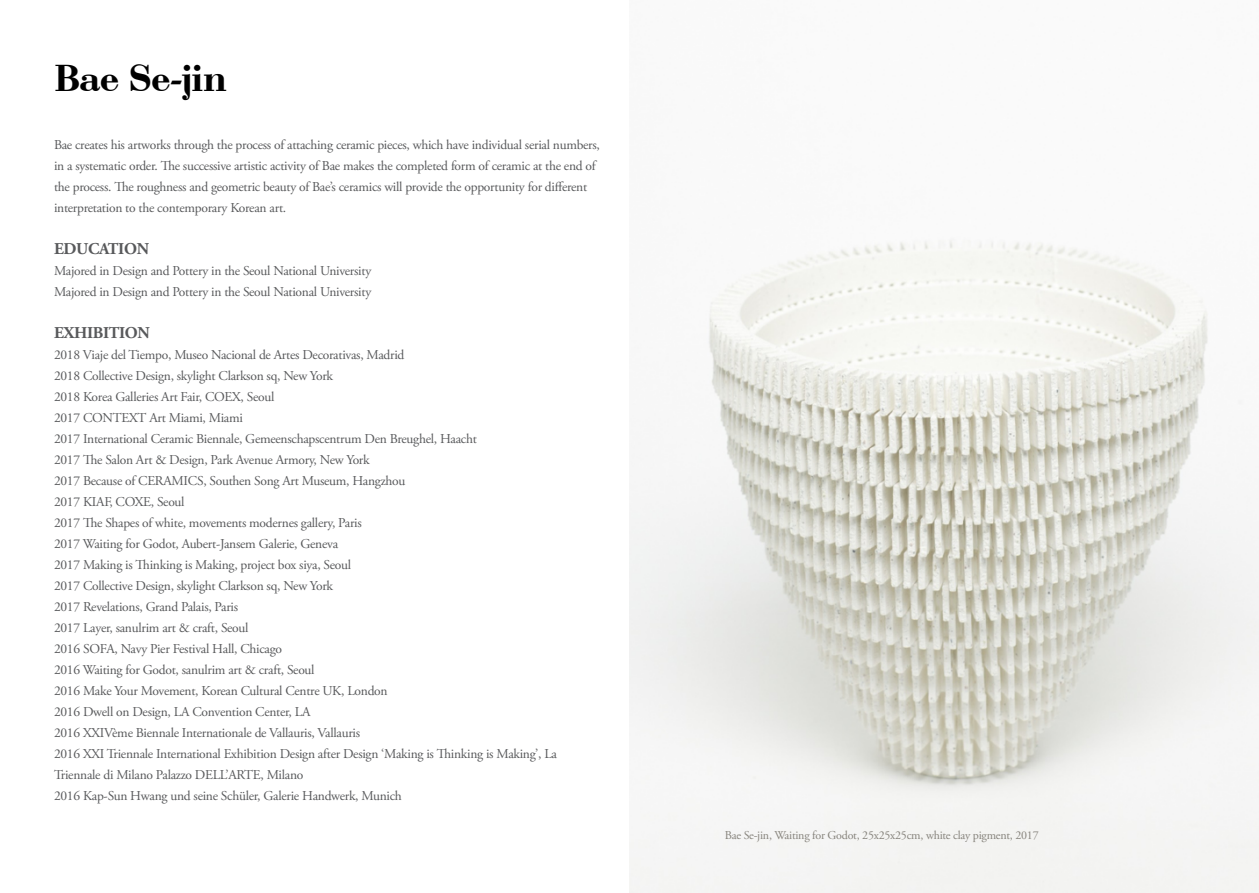
<style>
.page{position:relative;width:1259px;height:893px;background:#fff}
.page>*{position:absolute;margin:0;border:0;box-sizing:border-box;transform-origin:0 0}
.t1{font:39px "Bodoni Bold DTC";letter-spacing:-.025em;color:#000}
.t2{font:700 16.5px "Adobe Garamond Pro";letter-spacing:-.02em;color:#58595b}
.t3{font:13.5px/21px "Adobe Garamond Pro";letter-spacing:-.02em;color:#58595b}
.t4{font:12px "Adobe Garamond Pro";letter-spacing:-.02em;color:#86837c}
</style>
<div class="page">
<img style="left:629px;top:240px;width:630px;height:653px">
<h1 class="t1" style="left:54px;top:54px;width:175px">Bae Se-jin</h1>
<p class="t3" style="left:54px;top:134px;width:547px">Bae creates his artworks through the process of attaching ceramic pieces, which have individual serial numbers, in a systematic order. The successive artistic activity of Bae makes the completed form of ceramic at the end of the process. The roughness and geometric beauty of Bae’s ceramics will provide the opportunity for different interpretation to the contemporary Korean art.</p>
<p class="t2" style="left:54px;top:239px;width:97px">EDUCATION</p>
<p class="t3" style="left:54px;top:260px;width:319px">Majored in Design and Pottery in the Seoul National University<br>Majored in Design and Pottery in the Seoul National University</p>
<p class="t2" style="left:54px;top:323px;width:97px">EXHIBITION</p>
<p class="t3" style="left:54px;top:344px;width:504px">2018 Viaje del Tiempo, Museo Nacional de Artes Decorativas, Madrid<br>2018 Collective Design, skylight Clarkson sq, New York<br>2018 Korea Galleries Art Fair, COEX, Seoul<br>2017 CONTEXT Art Miami, Miami<br>2017 International Ceramic Biennale, Gemeenschapscentrum Den Breughel, Haacht<br>2017 The Salon Art &amp; Design, Park Avenue Armory, New York<br>2017 Because of CERAMICS, Southen Song Art Museum, Hangzhou<br>2017 KIAF, COXE, Seoul<br>2017 The Shapes of white, movements modernes gallery, Paris<br>2017 Waiting for Godot, Aubert-Jansem Galerie, Geneva<br>2017 Making is Thinking is Making, project box siya, Seoul<br>2017 Collective Design, skylight Clarkson sq, New York<br>2017 Revelations, Grand Palais, Paris<br>2017 Layer, sanulrim art &amp; craft, Seoul<br>2016 SOFA, Navy Pier Festival Hall, Chicago<br>2016 Waiting for Godot, sanulrim art &amp; craft, Seoul<br>2016 Make Your Movement, Korean Cultural Centre UK, London<br>2016 Dwell on Design, LA Convention Center, LA<br>2016 XXIVème Biennale Internationale de Vallauris, Vallauris<br>2016 XXI Triennale International Exhibition Design after Design ‘Making is Thinking is Making’, La Triennale di Milano Palazzo DELL’ARTE, Milano<br>2016 Kap-Sun Hwang und seine Schüler, Galerie Handwerk, Munich</p>
<p class="t4" style="left:725px;top:828px;width:315px">Bae Se-jin, Waiting for Godot, 25x25x25cm, white clay pigment, 2017</p>
</div>
